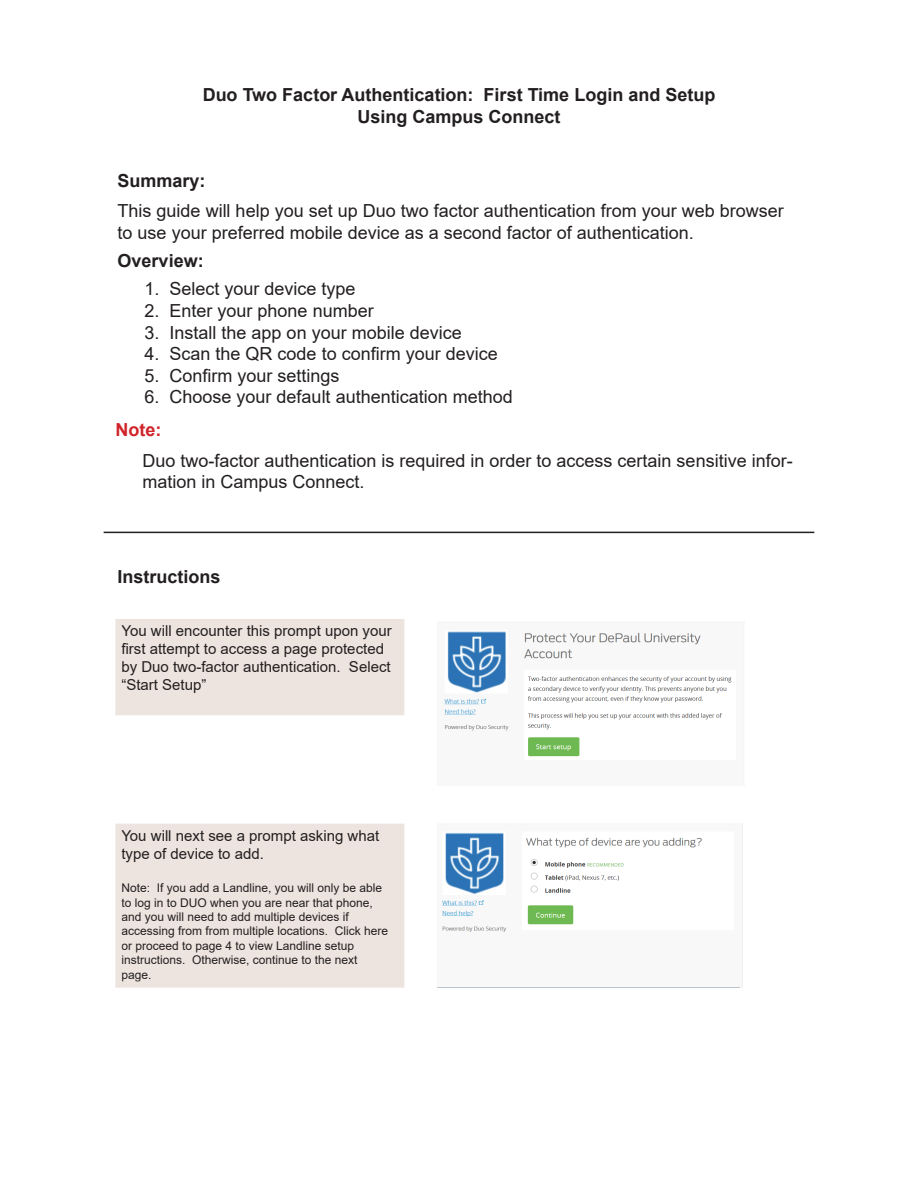
<style>
.page{position:relative;width:918px;height:1188px;background:#fff}
.page>*{position:absolute;margin:0;border:0;box-sizing:border-box;transform-origin:0 0}
.t1{font:18px/21.6px "Arial";color:#231f20}
.t2{font:700 18px "Arial";color:#231f20}
.t3{font:700 18px "Arial";color:#d1232a}
.t4{font:15px/18px "Arial";color:#231f20}
.t5{font:12px/14.4px "Arial";color:#231f20}
</style>
<div class="page">
<hr style="left:104px;top:532px;width:710px;height:1px;background:#231f20">
<img style="left:444px;top:631px;width:288px;height:126px">
<div style="left:118px;top:622px;width:283px;height:90px;background:#eee4df"></div>
<div style="left:115px;top:619px;width:289px;height:96px;border:6px solid #eee4df"></div>
<div style="left:118px;top:827px;width:283px;height:158px;background:#eee4df"></div>
<div style="left:115px;top:824px;width:289px;height:164px;border:6px solid #eee4df"></div>
<img style="left:437px;top:824px;width:306px;height:164px">
<p class="t2" style="left:203px;top:82px;width:514px">Duo Two Factor Authentication: First Time Login and Setup</p>
<p class="t2" style="left:357px;top:104px;width:205px">Using Campus Connect</p>
<p class="t2" style="left:118px;top:168px;width:90px">Summary:</p>
<p class="t1" style="left:118px;top:200px;width:668px">This guide will help you set up Duo two factor authentication from your web browser to use your preferred mobile device as a second factor of authentication.</p>
<p class="t2" style="left:118px;top:248px;width:88px">Overview:</p>
<p class="t1" style="left:145px;top:278px;width:213px">1. Select your device type</p>
<p class="t1" style="left:145px;top:300px;width:231px">2. Enter your phone number</p>
<p class="t1" style="left:145px;top:321px;width:319px">3. Install the app on your mobile device</p>
<p class="t1" style="left:145px;top:343px;width:355px">4. Scan the QR code to confirm your device</p>
<p class="t1" style="left:145px;top:364px;width:197px">5. Confirm your settings</p>
<p class="t1" style="left:145px;top:386px;width:370px">6. Choose your default authentication method</p>
<p class="t3" style="left:115px;top:417px;width:47px">Note:</p>
<p class="t1" style="left:142px;top:450px;width:652px">Duo two-factor authentication is required in order to access certain sensitive infor&shy;mation in Campus Connect.</p>
<p class="t2" style="left:118px;top:564px;width:105px">Instructions</p>
<p class="t4" style="left:121px;top:622px;width:272px">You will encounter this prompt upon your first attempt to access a page protected by Duo two-factor authentication. Select “Start Setup”</p>
<p class="t4" style="left:121px;top:826px;width:259px">You will next see a prompt asking what type of device to add.</p>
<p class="t5" style="left:121px;top:881px;width:268px">Note: If you add a Landline, you will only be able to log in to DUO when you are near that phone, and you will need to add multiple devices if accessing from from multiple locations. Click here or proceed to page 4 to view Landline setup instructions. Otherwise, continue to the next page.</p>
</div>
